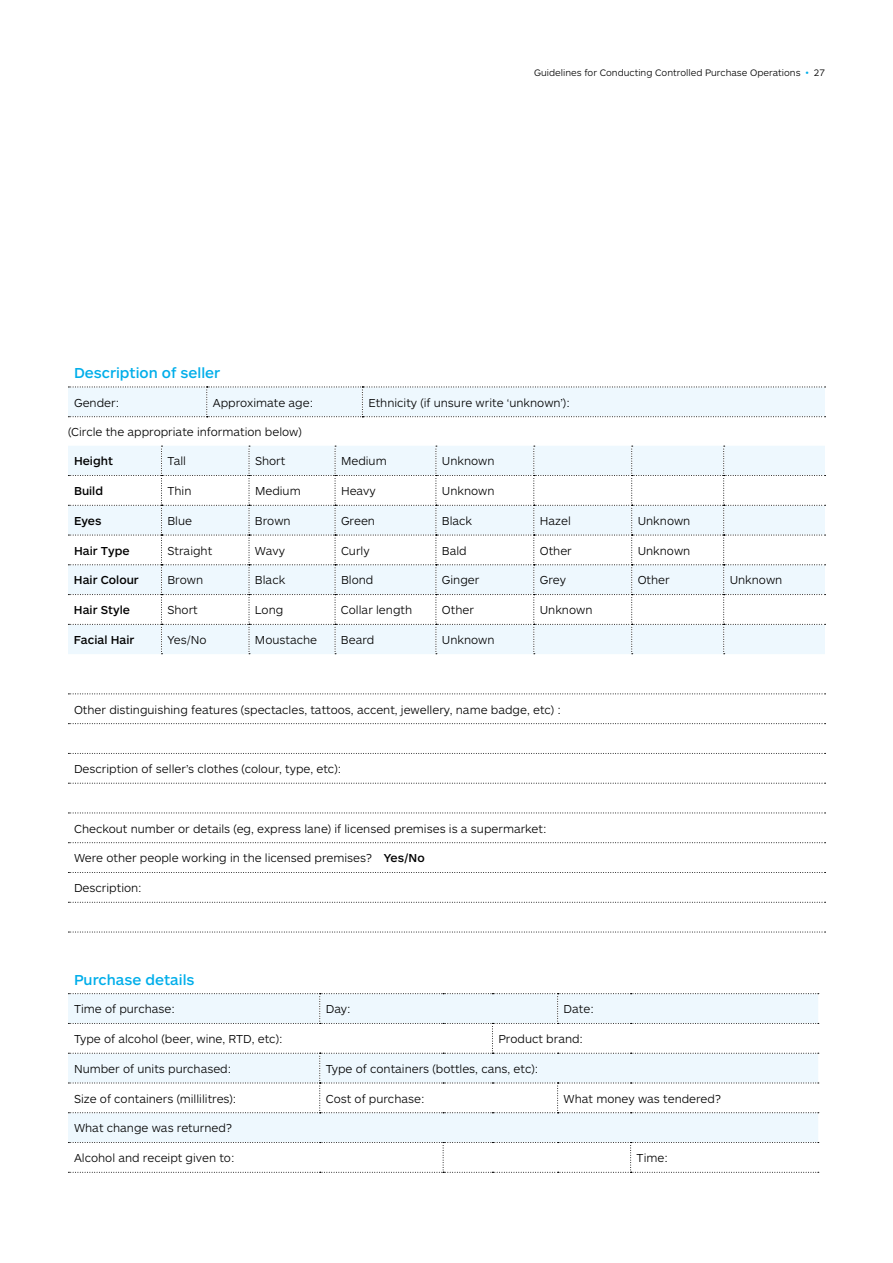
<style>
.page{position:relative;width:893px;height:1263px;background:#fff}
.page>*{position:absolute;margin:0;border:0;box-sizing:border-box;transform-origin:0 0}
.t1{font:500 15px "ARS Maquette Pro";color:#00aeea}
.t2{font:300 12px "ARS Maquette Pro";color:#000}
.t3{font:500 12px "ARS Maquette Pro";color:#000}
.t4{font:300 9.75px "ARS Maquette Pro";color:#000}
.s1{color:#00aeea}
.s2{font-weight:500}
</style>
<div class="page">
<div style="left:68px;top:387px;width:758px;height:30px;background:#eef8fe"></div>
<svg style="left:68px;top:446px;width:758px;height:208px"></svg>
<svg style="left:68px;top:932px;width:758px;height:1px"></svg>
<svg style="left:68px;top:783px;width:758px;height:1px"></svg>
<svg style="left:68px;top:812px;width:758px;height:1px"></svg>
<svg style="left:68px;top:842px;width:758px;height:1px"></svg>
<svg style="left:68px;top:872px;width:758px;height:1px"></svg>
<svg style="left:68px;top:902px;width:758px;height:1px"></svg>
<svg style="left:68px;top:723px;width:758px;height:1px"></svg>
<svg style="left:68px;top:753px;width:758px;height:1px"></svg>
<svg style="left:68px;top:693px;width:758px;height:1px"></svg>
<div style="left:68px;top:1113px;width:750px;height:29px;background:#eef8fe"></div>
<svg style="left:68px;top:1142px;width:751px;height:31px"></svg>
<svg style="left:68px;top:993px;width:751px;height:120px"></svg>
<p class="t4" style="left:534px;top:66px;width:292px">Guidelines for Conducting Controlled Purchase Operations <span class="s1">•</span> 27</p>
<p class="t1" style="left:74px;top:363px;width:148px">Description of seller</p>
<p class="t2" style="left:74px;top:395px;width:47px">Gender:</p>
<p class="t2" style="left:213px;top:395px;width:102px">Approximate age:</p>
<p class="t2" style="left:368px;top:395px;width:203px">Ethnicity (if unsure write ‘unknown’):</p>
<p class="t2" style="left:68px;top:424px;width:235px">(Circle the appropriate information below)</p>
<p class="t3" style="left:74px;top:453px;width:40px">Height</p>
<p class="t2" style="left:167px;top:454px;width:20px">Tall</p>
<p class="t2" style="left:255px;top:454px;width:32px">Short</p>
<p class="t2" style="left:341px;top:454px;width:47px">Medium</p>
<p class="t2" style="left:442px;top:454px;width:54px">Unknown</p>
<p class="t3" style="left:74px;top:483px;width:31px">Build</p>
<p class="t2" style="left:167px;top:483px;width:25px">Thin</p>
<p class="t2" style="left:255px;top:483px;width:47px">Medium</p>
<p class="t2" style="left:341px;top:483px;width:36px">Heavy</p>
<p class="t2" style="left:442px;top:483px;width:54px">Unknown</p>
<p class="t3" style="left:74px;top:513px;width:29px">Eyes</p>
<p class="t2" style="left:167px;top:513px;width:26px">Blue</p>
<p class="t2" style="left:255px;top:513px;width:37px">Brown</p>
<p class="t2" style="left:341px;top:513px;width:36px">Green</p>
<p class="t2" style="left:442px;top:513px;width:32px">Black</p>
<p class="t2" style="left:540px;top:513px;width:33px">Hazel</p>
<p class="t2" style="left:638px;top:513px;width:54px">Unknown</p>
<p class="t3" style="left:74px;top:543px;width:57px">Hair Type</p>
<p class="t2" style="left:167px;top:543px;width:46px">Straight</p>
<p class="t2" style="left:255px;top:543px;width:32px">Wavy</p>
<p class="t2" style="left:341px;top:543px;width:30px">Curly</p>
<p class="t2" style="left:442px;top:543px;width:26px">Bald</p>
<p class="t2" style="left:540px;top:543px;width:34px">Other</p>
<p class="t2" style="left:638px;top:543px;width:54px">Unknown</p>
<p class="t3" style="left:74px;top:572px;width:66px">Hair Colour</p>
<p class="t2" style="left:167px;top:573px;width:37px">Brown</p>
<p class="t2" style="left:255px;top:573px;width:32px">Black</p>
<p class="t2" style="left:341px;top:573px;width:34px">Blond</p>
<p class="t2" style="left:442px;top:573px;width:39px">Ginger</p>
<p class="t2" style="left:540px;top:573px;width:28px">Grey</p>
<p class="t2" style="left:638px;top:573px;width:34px">Other</p>
<p class="t2" style="left:730px;top:573px;width:54px">Unknown</p>
<p class="t3" style="left:74px;top:602px;width:58px">Hair Style</p>
<p class="t2" style="left:167px;top:602px;width:32px">Short</p>
<p class="t2" style="left:255px;top:602px;width:30px">Long</p>
<p class="t2" style="left:341px;top:602px;width:73px">Collar length</p>
<p class="t2" style="left:442px;top:602px;width:34px">Other</p>
<p class="t2" style="left:540px;top:602px;width:54px">Unknown</p>
<p class="t3" style="left:74px;top:632px;width:62px">Facial Hair</p>
<p class="t2" style="left:167px;top:632px;width:41px">Yes/No</p>
<p class="t2" style="left:255px;top:632px;width:64px">Moustache</p>
<p class="t2" style="left:341px;top:632px;width:35px">Beard</p>
<p class="t2" style="left:442px;top:632px;width:54px">Unknown</p>
<p class="t2" style="left:74px;top:702px;width:488px">Other distinguishing features (spectacles, tattoos, accent, jewellery, name badge, etc) :</p>
<p class="t2" style="left:74px;top:761px;width:269px">Description of seller’s clothes (colour, type, etc):</p>
<p class="t2" style="left:74px;top:821px;width:474px">Checkout number or details (eg, express lane) if licensed premises is a supermarket:</p>
<p class="t2" style="left:74px;top:850px;width:352px">Were other people working in the licensed premises? <span class="s2">Yes/No</span></p>
<p class="t2" style="left:74px;top:880px;width:69px">Description:</p>
<p class="t1" style="left:74px;top:970px;width:122px">Purchase details</p>
<p class="t2" style="left:74px;top:1001px;width:103px">Time of purchase:</p>
<p class="t2" style="left:326px;top:1001px;width:26px">Day:</p>
<p class="t2" style="left:564px;top:1001px;width:32px">Date:</p>
<p class="t2" style="left:74px;top:1031px;width:210px">Type of alcohol (beer, wine, RTD, etc):</p>
<p class="t2" style="left:498px;top:1031px;width:86px">Product brand:</p>
<p class="t2" style="left:74px;top:1061px;width:159px">Number of units purchased:</p>
<p class="t2" style="left:326px;top:1061px;width:214px">Type of containers (bottles, cans, etc):</p>
<p class="t2" style="left:74px;top:1091px;width:164px">Size of containers (millilitres):</p>
<p class="t2" style="left:326px;top:1091px;width:100px">Cost of purchase:</p>
<p class="t2" style="left:564px;top:1091px;width:159px">What money was tendered?</p>
<p class="t2" style="left:74px;top:1120px;width:159px">What change was returned?</p>
<p class="t2" style="left:74px;top:1150px;width:162px">Alcohol and receipt given to:</p>
<p class="t2" style="left:637px;top:1150px;width:33px">Time:</p>
</div>
